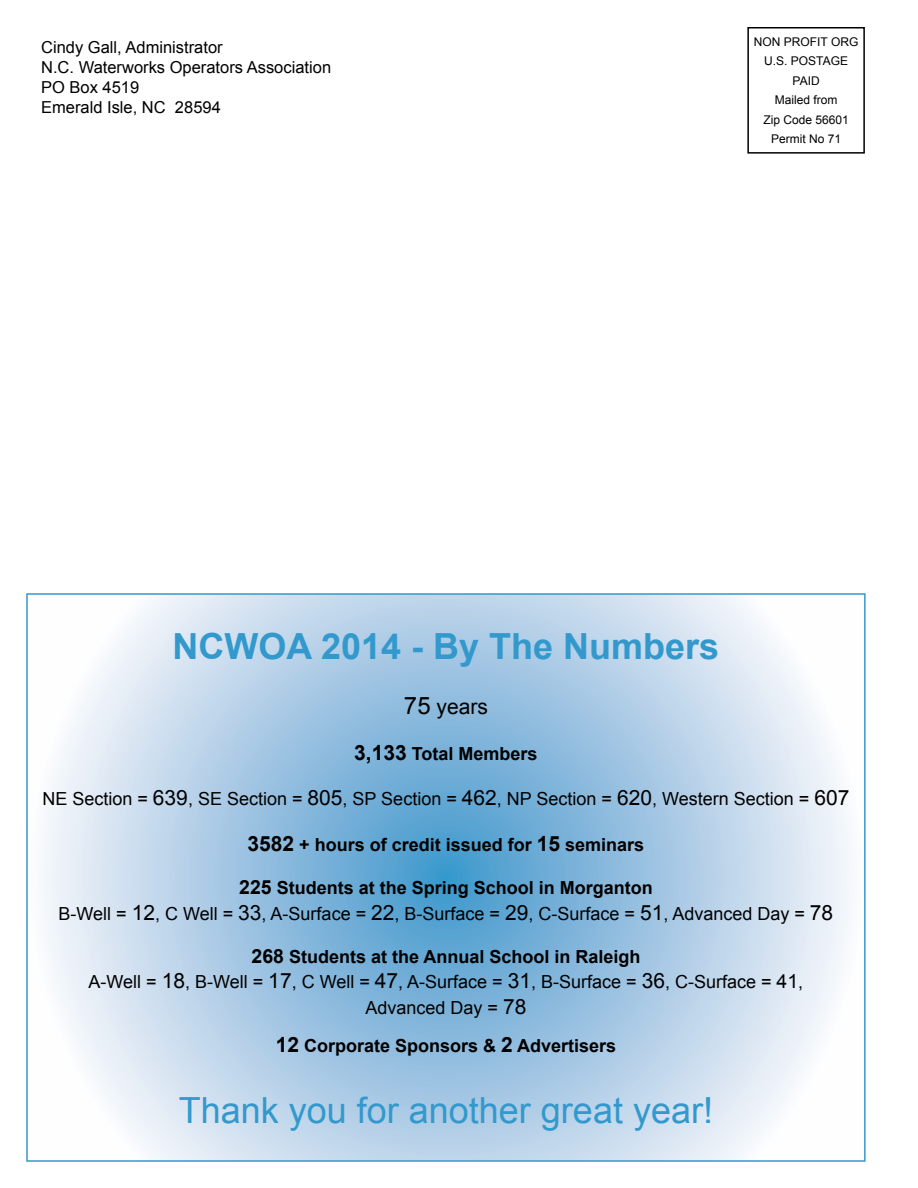
<style>
.page{position:relative;width:918px;height:1188px;background:#fff}
.page>*{position:absolute;margin:0;border:0;box-sizing:border-box;transform-origin:0 0}
.t1{font:36px "Arial";color:#39c}
.t2{font:700 36px "Arial";color:#39c}
.t3{font:21px "Arial";color:#000}
.t4{font:18px/25.2px "Arial";color:#000;text-align:center}
.t5{font:700 18px "Arial";color:#000}
.t6{font:16.5px/19.8px "Arial";color:#000}
.t7{font:12px/19.5px "Arial";color:#000;text-align:center}
.s1{font-size:24px}
.s2{font-size:21px}
.s3{font-weight:700;font-size:19.5px}
.s4{font-weight:700}
.s5{font-size:19.5px}
</style>
<div class="page">
<div style="left:747px;top:27px;width:118px;height:127px;border:2px solid #000"></div>
<svg style="left:42px;top:596px;width:809px;height:563px;background:#b6d2e9"></svg>
<p class="t6" style="left:41px;top:38px;width:292px">Cindy Gall, Administrator<br>N.C. Waterworks Operators Association<br>PO Box 4519<br>Emerald Isle, NC 28594</p>
<p class="t7" style="left:754px;top:32px;width:106px">NON PROFIT ORG<br>U.S. POSTAGE<br>PAID<br>Mailed from<br>Zip Code 56601<br>Permit No 71</p>
<h1 class="t2" style="left:173px;top:622px;width:548px">NCWOA 2014 - By The Numbers</h1>
<p class="t3" style="left:404px;top:693px;width:85px"><span class="s1">75</span> years</p>
<p class="t5" style="left:354px;top:742px;width:185px"><span class="s2">3,133</span> Total Members</p>
<p class="t4" style="left:42px;top:787px;width:809px">NE Section = <span class="s2">639</span>, SE Section = <span class="s2">805</span>, SP Section = <span class="s2">462</span>, NP Section = <span class="s2">620</span>, Western Section = <span class="s2">607</span></p>
<p class="t5" style="left:248px;top:832px;width:398px"><span class="s2">3582</span> + hours of credit issued for <span class="s2">15</span> seminars</p>
<p class="t4" style="left:59px;top:876px;width:776px"><span class="s3">225</span> <span class="s4">Students at the Spring School in Morganton<br></span>B-Well = <span class="s2">12</span>, C Well = <span class="s2">33</span>, A-Surface = <span class="s2">22</span>, B-Surface = <span class="s2">29</span>, C-Surface = <span class="s2">51</span>, Advanced Day = <span class="s2">78</span></p>
<p class="t4" style="left:89px;top:945px;width:716px"><span class="s3">268</span> <span class="s4">Students at the Annual School in Raleigh<br></span>A-Well = <span class="s2">18</span>, B-Well = <span class="s2">17</span>, C Well = <span class="s2">47</span>, A-Surface = <span class="s2">31</span>, B-Surface = <span class="s2">36</span>, C-Surface = <span class="s5">41</span>,<br>Advanced Day = <span class="s2">78</span></p>
<p class="t5" style="left:276px;top:1034px;width:342px"><span class="s2">12</span> Corporate Sponsors &amp; <span class="s2">2</span> Advertisers</p>
<h1 class="t1" style="left:179px;top:1086px;width:536px">Thank you for another great year!</h1>
</div>
